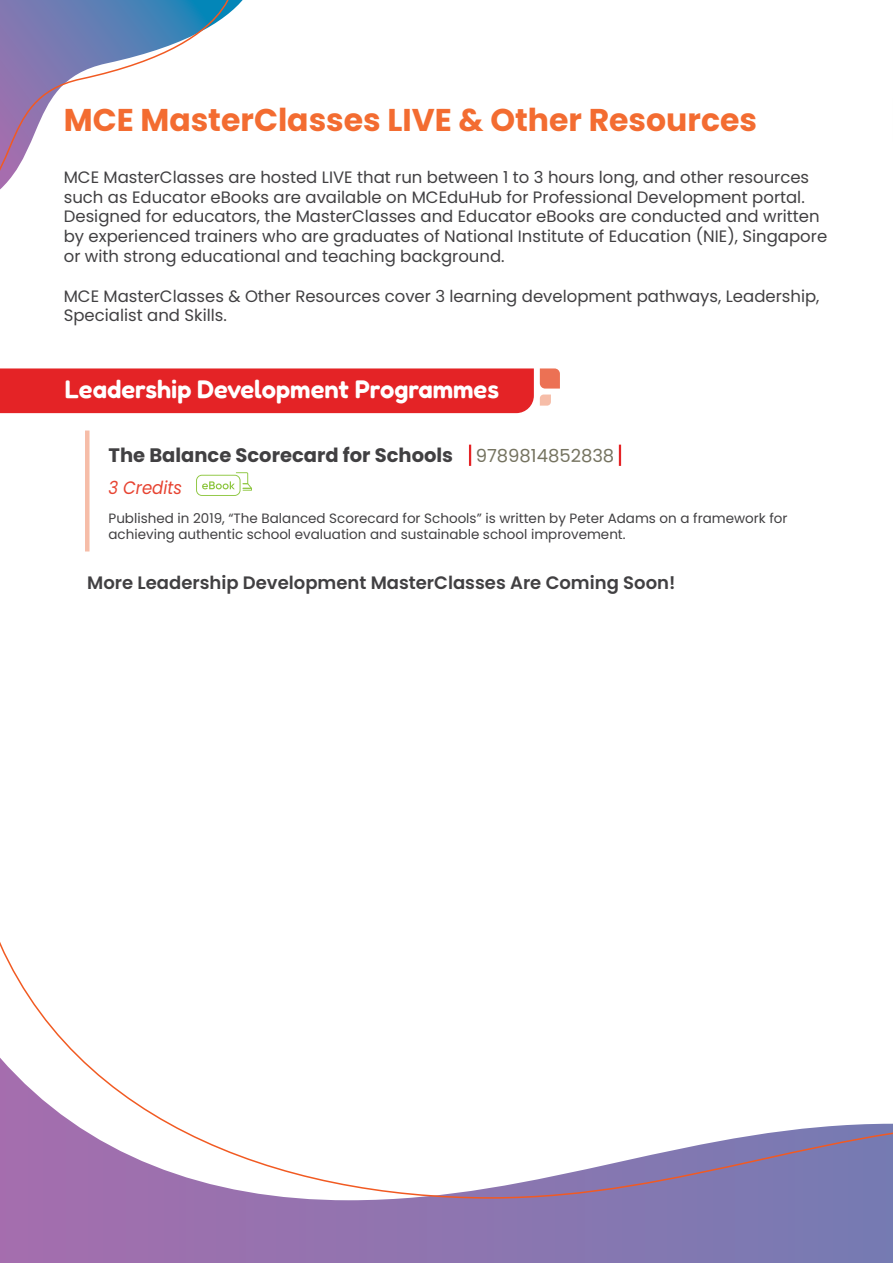
<style>
.page{position:relative;width:893px;height:1263px;background:#fff}
.page>*{position:absolute;margin:0;border:0;box-sizing:border-box;transform-origin:0 0}
.t1{font:700 31.5px "Poppins";color:#f36c31}
.t2{font:600 25.5px "Fredoka";color:#fff}
.t3{font:700 19.5px "Poppins";color:#414042}
.t4{font:600 18px "Poppins";color:#414042}
.t5{font:italic 18px "Poppins";color:#e74331;scale:.92 1}
.t6{font:16.5px/19.8px "Poppins";color:#414042}
.t7{font:13.5px/16.2px "Poppins";color:#414042}
.s1{font-weight:400;font-size:18px;color:#757360}
</style>
<div class="page">
<svg style="left:0;top:0;width:243px;height:190px"></svg>
<div style="left:0;top:368px;width:534px;height:45px;background:#e42326"></div>
<svg style="left:540px;top:368px;width:20px;height:38px"></svg>
<hr style="left:469px;top:445px;width:2px;height:21px;background:#e42326">
<hr style="left:619px;top:445px;width:2px;height:21px;background:#e42326">
<div style="left:85px;top:430px;width:5px;height:121px;background:#f6bda8"></div>
<svg style="left:196px;top:472px;width:56px;height:24px"></svg>
<svg style="left:0;top:942px;width:893px;height:321px"></svg>
<h1 class="t1" style="left:64px;top:102px;width:695px">MCE MasterClasses LIVE &amp; Other Resources</h1>
<p class="t6" style="left:64px;top:167px;width:765px">MCE MasterClasses are hosted LIVE that run between 1 to 3 hours long, and other resources such as Educator eBooks are available on MCEduHub for Professional Development portal.<br>Designed for educators, the MasterClasses and Educator eBooks are conducted and written by experienced trainers who are graduates of National Institute of Education (NIE), Singapore or with strong educational and teaching background.</p>
<p class="t6" style="left:64px;top:286px;width:757px">MCE MasterClasses &amp; Other Resources cover 3 learning development pathways, Leadership,<br>Specialist and Skills.</p>
<h2 class="t2" style="left:65px;top:373px;width:436px">Leadership Development Programmes</h2>
<p class="t3" style="left:109px;top:443px;width:507px">The Balance Scorecard for Schools <span class="s1">9789814852838</span></p>
<p class="t5" style="left:109px;top:477px;width:82px">3 Credits</p>
<p class="t7" style="left:109px;top:510px;width:680px">Published in 2019, “The Balanced Scorecard for Schools” is written by Peter Adams on a framework for achieving authentic school evaluation and sustainable school improvement.</p>
<p class="t4" style="left:87px;top:573px;width:590px">More Leadership Development MasterClasses Are Coming Soon!</p>
</div>
